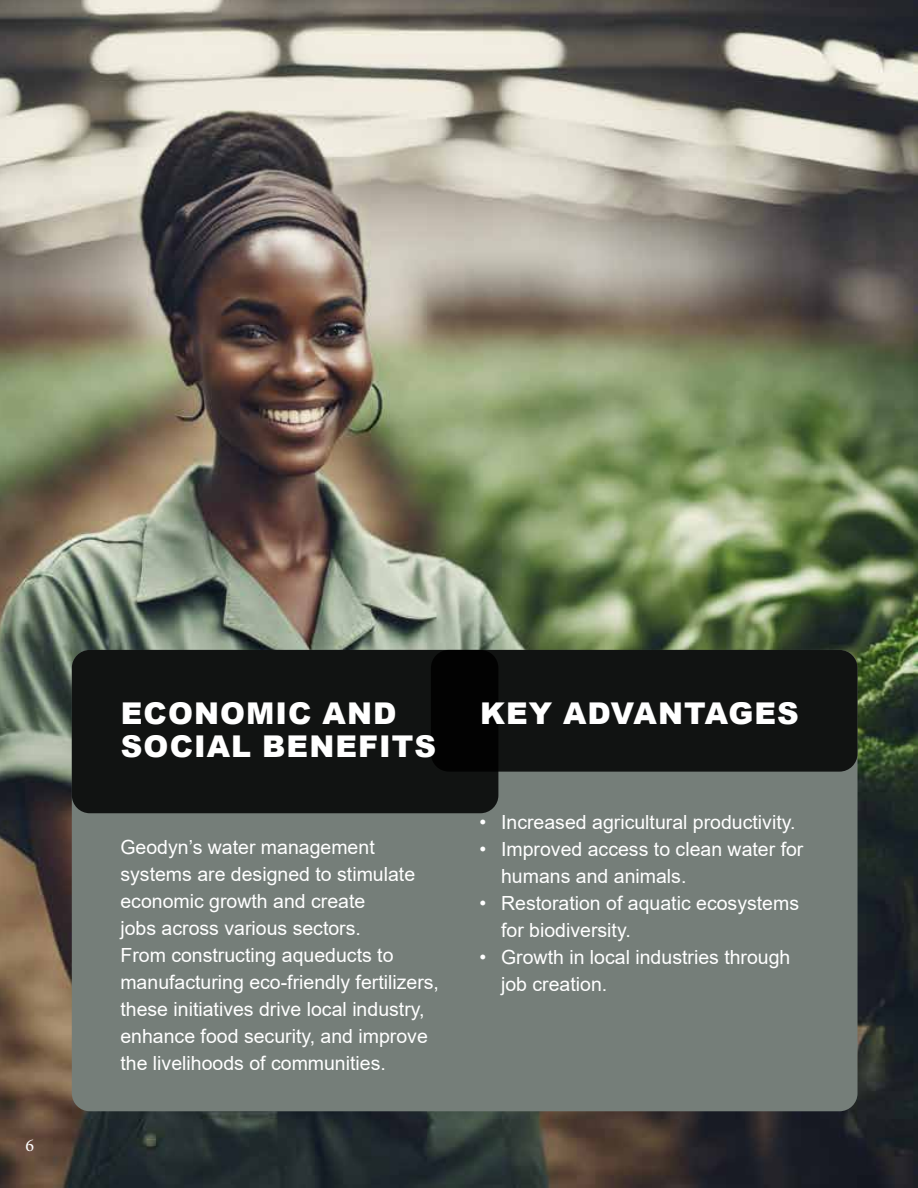
<style>
.page{position:relative;width:918px;height:1188px;background:#fff}
.page>*{position:absolute;margin:0;border:0;box-sizing:border-box;transform-origin:0 0}
.t1{font:900 30px/33px "Arial";letter-spacing:.035em;color:#fff}
.t2{font:19.5px/27px "Arial";color:#fff}
.t3{font:18px "Minion Pro";color:#fff}
</style>
<div class="page">
<img style="left:0;top:0;width:918px;height:1188px">
<div style="left:72px;top:650px;width:786px;height:461px;background:#757e79;border-radius:18px"></div>
<div style="left:72px;top:650px;width:426px;height:163px;background:#111312;border-radius:18px"></div>
<div style="left:431px;top:650px;width:427px;height:122px;background:linear-gradient(to right,#090a09,#151716);border-radius:18px"></div>
<hr style="left:917px;top:207px;width:1px;height:981px;background:#000">
<hr style="left:917px;top:618px;width:1px;height:49px;background:#4a2312">
<hr style="left:917px;top:525px;width:1px;height:93px;background:#080000">
<hr style="left:917px;top:1039px;width:1px;height:149px;background:#4a2312">
<p class="t3" style="left:25px;top:1133px;width:10px">6</p>
<h1 class="t1" style="left:121px;top:695px;width:317px">ECONOMIC AND<br>SOCIAL BENEFITS</h1>
<h1 class="t1" style="left:480px;top:695px;width:320px">KEY ADVANTAGES</h1>
<p class="t2" style="left:120px;top:834px;width:320px">Geodyn’s water management systems are designed to stimulate economic growth and create<br>jobs across various sectors.<br>From constructing aqueducts to manufacturing eco-friendly fertilizers, these initiatives drive local industry, enhance food security, and improve the livelihoods of communities.</p>
<p class="t2" style="left:480px;top:808px;width:318px">• Increased agricultural productivity.</p>
<p class="t2" style="left:501px;top:835px;width:304px;text-indent:-22px">• Improved access to clean water for humans and animals.</p>
<p class="t2" style="left:501px;top:889px;width:300px;text-indent:-22px">• Restoration of aquatic ecosystems for biodiversity.</p>
<p class="t2" style="left:501px;top:943px;width:291px;text-indent:-22px">• Growth in local industries through job creation.</p>
</div>
